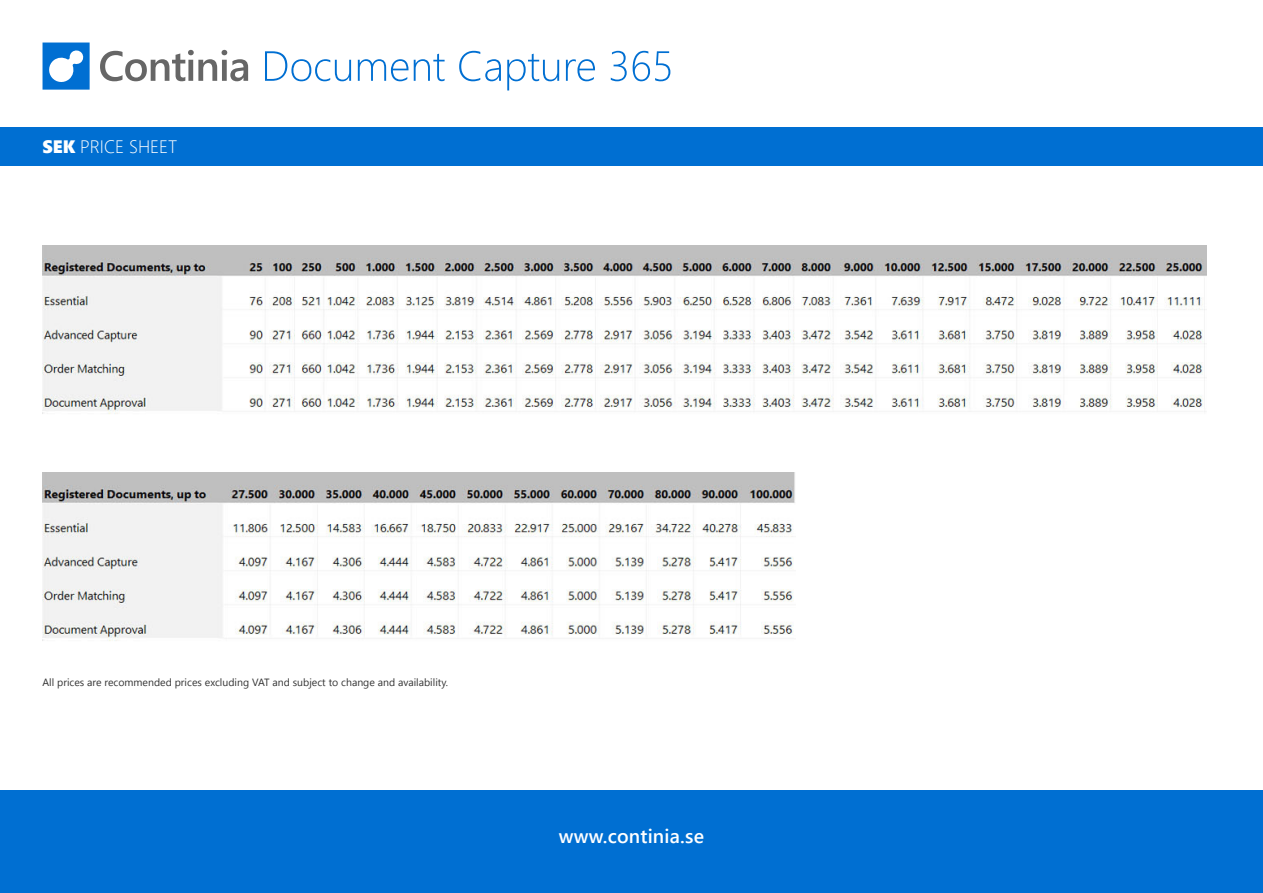
<style>
.page{position:relative;width:1263px;height:893px;background:#fff}
.page>*{position:absolute;margin:0;border:0;box-sizing:border-box;transform-origin:0 0}
.t1{font:600 19.5px "Segoe UI";letter-spacing:.01em;color:#fff}
.t2{font:300 18px "Segoe UI";color:#fff}
.t3{font:10.5px "Segoe UI";color:#333}
.s1{font-family:"Segoe UI Black";font-weight:400}
</style>
<div class="page">
<div style="left:0;top:128px;width:1263px;height:38px;background:#006fd2"></div>
<div style="left:0;top:791px;width:1263px;height:102px;background:#006fd2"></div>
<img style="left:43px;top:245px;width:1163px;height:169px">
<img style="left:43px;top:472px;width:752px;height:169px">
<svg style="left:43px;top:43px;width:47px;height:47px"></svg>
<svg style="left:100px;top:50px;width:148px;height:31px"></svg>
<svg style="left:265px;top:51px;width:86px;height:30px"></svg>
<svg style="left:358px;top:59px;width:50px;height:22px"></svg>
<svg style="left:414px;top:54px;width:31px;height:27px"></svg>
<svg style="left:459px;top:51px;width:42px;height:30px"></svg>
<svg style="left:507px;top:54px;width:52px;height:36px"></svg>
<svg style="left:566px;top:59px;width:29px;height:22px"></svg>
<svg style="left:611px;top:51px;width:16px;height:30px"></svg>
<svg style="left:633px;top:51px;width:37px;height:30px"></svg>
<p class="t2" style="left:43px;top:132px;width:136px"><span class="s1">SEK</span> PRICE SHEET</p>
<p class="t3" style="left:43px;top:674px;width:407px">All prices are recommended prices excluding VAT and subject to change and availability.</p>
<p class="t1" style="left:559px;top:821px;width:147px">www.continia.se</p>
</div>
